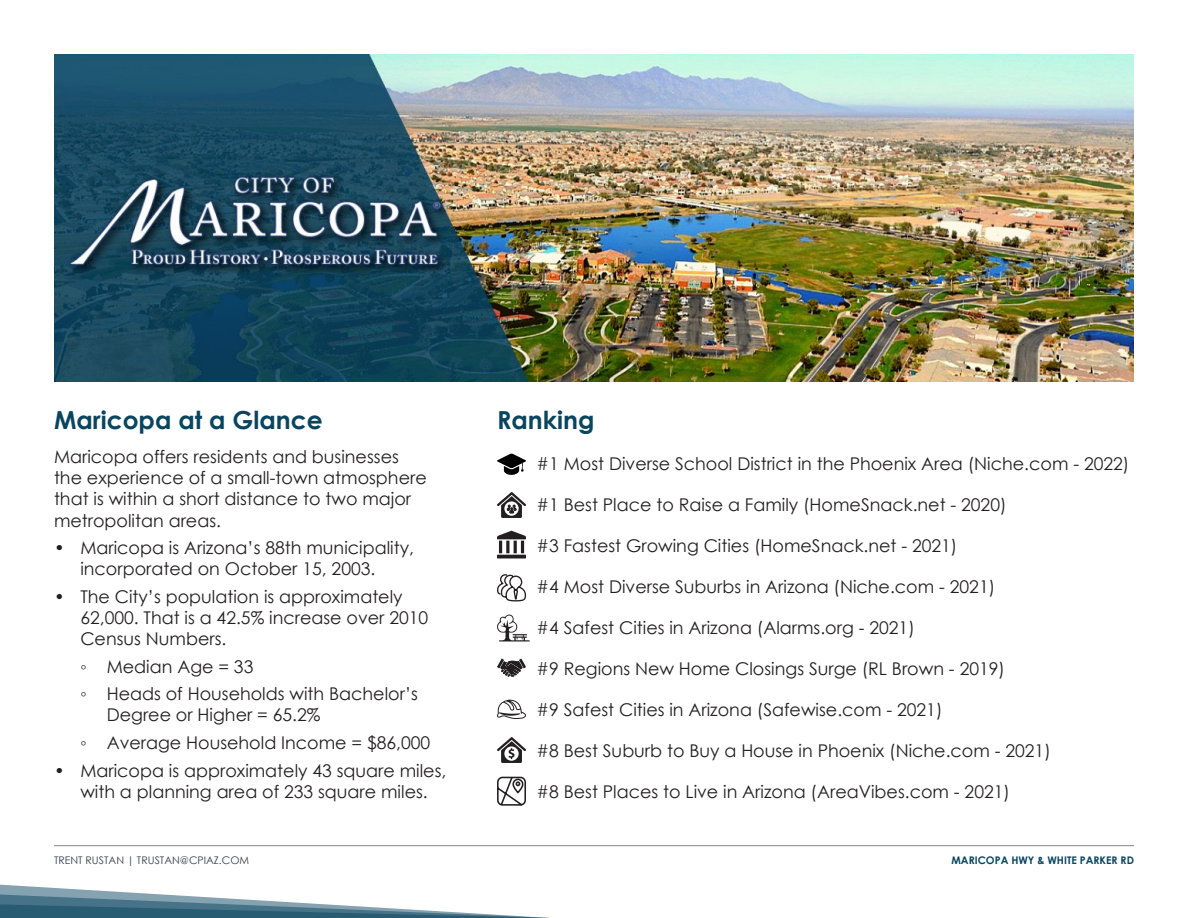
<style>
.page{position:relative;width:1188px;height:918px;background:#fff}
.page>*{position:absolute;margin:0;border:0;box-sizing:border-box;transform-origin:0 0}
.t1{font:700 24.9px "Century Gothic";color:#09455f}
.t2{font:17.55px/21px "Century Gothic";color:#231f20}
.t3{font:10.5px "Century Gothic";color:#363e4a}
.t4{font:700 10.5px "Century Gothic";color:#09455f}
</style>
<div class="page">
<svg style="left:497px;top:453px;width:29px;height:22px"></svg>
<svg style="left:497px;top:492px;width:29px;height:26px"></svg>
<svg style="left:497px;top:574px;width:29px;height:28px"></svg>
<svg style="left:497px;top:531px;width:29px;height:22px"></svg>
<hr style="left:497px;top:555px;width:29px;height:3px;background:#231f20">
<svg style="left:497px;top:659px;width:29px;height:18px"></svg>
<svg style="left:497px;top:700px;width:29px;height:19px"></svg>
<svg style="left:497px;top:737px;width:29px;height:26px"></svg>
<svg style="left:497px;top:776px;width:29px;height:30px"></svg>
<svg style="left:497px;top:614px;width:33px;height:27px"></svg>
<img style="left:54px;top:54px;width:1080px;height:328px">
<hr style="left:54px;top:845px;width:1080px;height:1px;background:#999190">
<svg style="left:0;top:885px;width:550px;height:33px"></svg>
<p class="t1" style="left:54px;top:401px;width:270px">Maricopa at a Glance</p>
<p class="t2" style="left:54px;top:446px;width:374px">Maricopa offers residents and businesses the experience of a small-town atmosphere that is within a short distance to two major metropolitan areas.</p>
<p class="t2" style="left:80px;top:537px;width:335px;text-indent:-26px">• Maricopa is Arizona’s 88th municipality, incorporated on October 15, 2003.</p>
<p class="t2" style="left:80px;top:586px;width:349px;text-indent:-26px">• The City’s population is approximately<br>62,000. That is a 42.5% increase over 2010<br>Census Numbers.</p>
<p class="t2" style="left:80px;top:656px;width:175px">◦ Median Age = 33</p>
<p class="t2" style="left:107px;top:683px;width:313px;text-indent:-26px">◦ Heads of Households with Bachelor’s<br>Degree or Higher = 65.2%</p>
<p class="t2" style="left:80px;top:732px;width:351px">◦ Average Household Income = $86,000</p>
<p class="t2" style="left:54px;top:760px;width:394px;text-align:center">• Maricopa is approximately 43 square miles, with a planning area of 233 square miles.</p>
<p class="t1" style="left:497px;top:401px;width:99px">Ranking</p>
<p class="t2" style="left:537px;top:453px;width:594px">#1 Most Diverse School District in the Phoenix Area (Niche.com - 2022)</p>
<p class="t2" style="left:537px;top:494px;width:472px">#1 Best Place to Raise a Family (HomeSnack.net - 2020)</p>
<p class="t2" style="left:537px;top:535px;width:422px">#3 Fastest Growing Cities (HomeSnack.net - 2021)</p>
<p class="t2" style="left:537px;top:576px;width:460px">#4 Most Diverse Suburbs in Arizona (Niche.com - 2021)</p>
<p class="t2" style="left:537px;top:617px;width:380px">#4 Safest Cities in Arizona (Alarms.org - 2021)</p>
<p class="t2" style="left:537px;top:658px;width:470px">#9 Regions New Home Closings Surge (RL Brown - 2019)</p>
<p class="t2" style="left:537px;top:699px;width:407px">#9 Safest Cities in Arizona (Safewise.com - 2021)</p>
<p class="t2" style="left:537px;top:740px;width:516px">#8 Best Suburb to Buy a House in Phoenix (Niche.com - 2021)</p>
<p class="t2" style="left:537px;top:781px;width:475px">#8 Best Places to Live in Arizona (AreaVibes.com - 2021)</p>
<p class="t3" style="left:54px;top:853px;width:197px">TRENT RUSTAN | TRUSTAN@CPIAZ.COM</p>
<p class="t4" style="left:952px;top:852px;width:184px">MARICOPA HWY &amp; WHITE PARKER RD</p>
</div>
